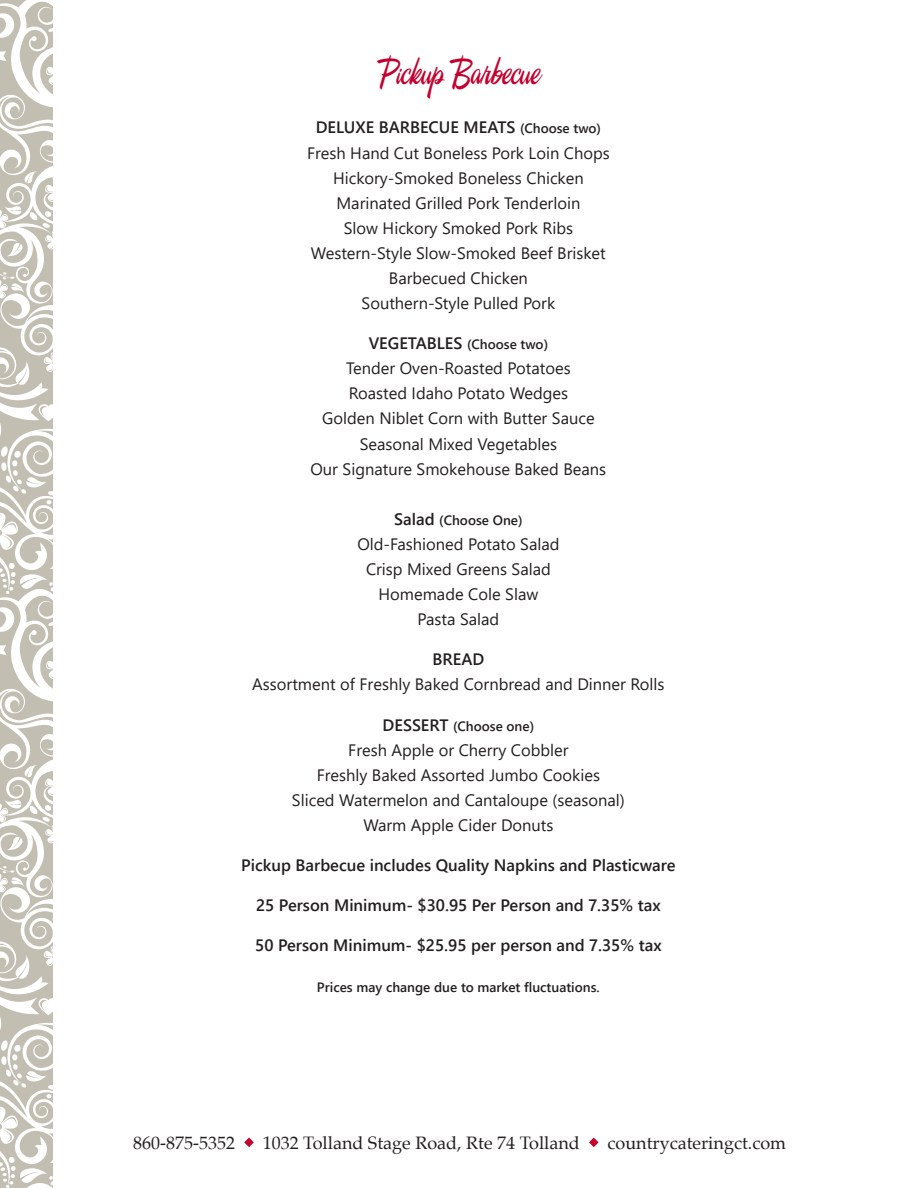
<style>
.page{position:relative;width:918px;height:1188px;background:#fff}
.page>*{position:absolute;margin:0;border:0;box-sizing:border-box;transform-origin:0 0}
.Default{font:37.5px "A&S Signwriter";color:#c5002e}
.t1{font:18px "Palatino";color:#231f20}
.menu_items{font:16.5px "Segoe UI";color:#231f20}
.menu_titles{font:600 16.5px "Segoe UI";color:#231f20}
.menu_titles-2{font:600 13.5px "Segoe UI";color:#231f20}
.fine_print{font:600 13.5px "Segoe UI";color:#231f20}
.menu_items-2{font:600 13.5px "Segoe UI";color:#231f20}
.s1{font-size:13.5px}
.s2{font-size:16.5px}
</style>
<div class="page">
<svg style="left:244px;top:1138px;width:10px;height:9px"></svg>
<svg style="left:589px;top:1138px;width:10px;height:9px"></svg>
<svg style="left:0;top:0;width:53px;height:1188px;fill:#c2bfb2"></svg>
<p class="Default" style="left:378px;top:54px;width:163px">Pickup Barbecue</p>
<p class="menu_titles" style="left:316px;top:112px;width:287px">DELUXE BARBECUE MEATS <span class="s1">(Choose two)</span></p>
<p class="menu_items" style="left:307px;top:137px;width:304px">Fresh Hand Cut Boneless Pork Loin Chops</p>
<p class="menu_items" style="left:333px;top:162px;width:252px">Hickory-Smoked Boneless Chicken</p>
<p class="menu_items" style="left:336px;top:187px;width:245px">Marinated Grilled Pork Tenderloin</p>
<p class="menu_items" style="left:344px;top:212px;width:231px">Slow Hickory Smoked Pork Ribs</p>
<p class="menu_items" style="left:311px;top:237px;width:296px">Western-Style Slow-Smoked Beef Brisket</p>
<p class="menu_items" style="left:389px;top:262px;width:141px">Barbecued Chicken</p>
<p class="menu_items" style="left:362px;top:288px;width:195px">Southern-Style Pulled Pork</p>
<p class="menu_titles-2" style="left:369px;top:332px;width:181px"><span class="s2">VEGETABLES</span> (Choose two)</p>
<p class="menu_items" style="left:346px;top:353px;width:226px">Tender Oven-Roasted Potatoes</p>
<p class="menu_items" style="left:349px;top:378px;width:221px">Roasted Idaho Potato Wedges</p>
<p class="menu_items" style="left:322px;top:403px;width:274px">Golden Niblet Corn with Butter Sauce</p>
<p class="menu_items" style="left:360px;top:428px;width:199px">Seasonal Mixed Vegetables</p>
<p class="menu_items" style="left:311px;top:453px;width:297px">Our Signature Smokehouse Baked Beans</p>
<p class="menu_items-2" style="left:394px;top:507px;width:130px"><span class="s2">Salad</span> (Choose One)</p>
<p class="menu_items" style="left:357px;top:528px;width:204px">Old-Fashioned Potato Salad</p>
<p class="menu_items" style="left:366px;top:553px;width:186px">Crisp Mixed Greens Salad</p>
<p class="menu_items" style="left:379px;top:579px;width:161px">Homemade Cole Slaw</p>
<p class="menu_items" style="left:418px;top:604px;width:83px">Pasta Salad</p>
<p class="menu_titles" style="left:433px;top:644px;width:53px">BREAD</p>
<p class="menu_items" style="left:252px;top:669px;width:414px">Assortment of Freshly Baked Cornbread and Dinner Rolls</p>
<p class="menu_titles-2" style="left:383px;top:713px;width:153px"><span class="s2">DESSERT</span> (Choose one)</p>
<p class="menu_items" style="left:348px;top:734px;width:222px">Fresh Apple or Cherry Cobbler</p>
<p class="menu_items" style="left:317px;top:759px;width:285px">Freshly Baked Assorted Jumbo Cookies</p>
<p class="menu_items" style="left:292px;top:784px;width:334px">Sliced Watermelon and Cantaloupe (seasonal)</p>
<p class="menu_items" style="left:363px;top:809px;width:192px">Warm Apple Cider Donuts</p>
<p class="menu_titles" style="left:241px;top:850px;width:436px">Pickup Barbecue includes Quality Napkins and Plasticware</p>
<p class="menu_titles" style="left:256px;top:890px;width:406px">25 Person Minimum- $30.95 Per Person and 7.35% tax</p>
<p class="menu_titles" style="left:255px;top:930px;width:408px">50 Person Minimum- $25.95 per person and 7.35% tax</p>
<p class="fine_print" style="left:317px;top:974px;width:284px">Prices may change due to market fluctuations.</p>
<p class="t1" style="left:133px;top:1128px;width:103px">860-875-5352</p>
<p class="t1" style="left:263px;top:1128px;width:319px">1032 Tolland Stage Road, Rte 74 Tolland</p>
<p class="t1" style="left:608px;top:1128px;width:180px">countrycateringct.com</p>
</div>
